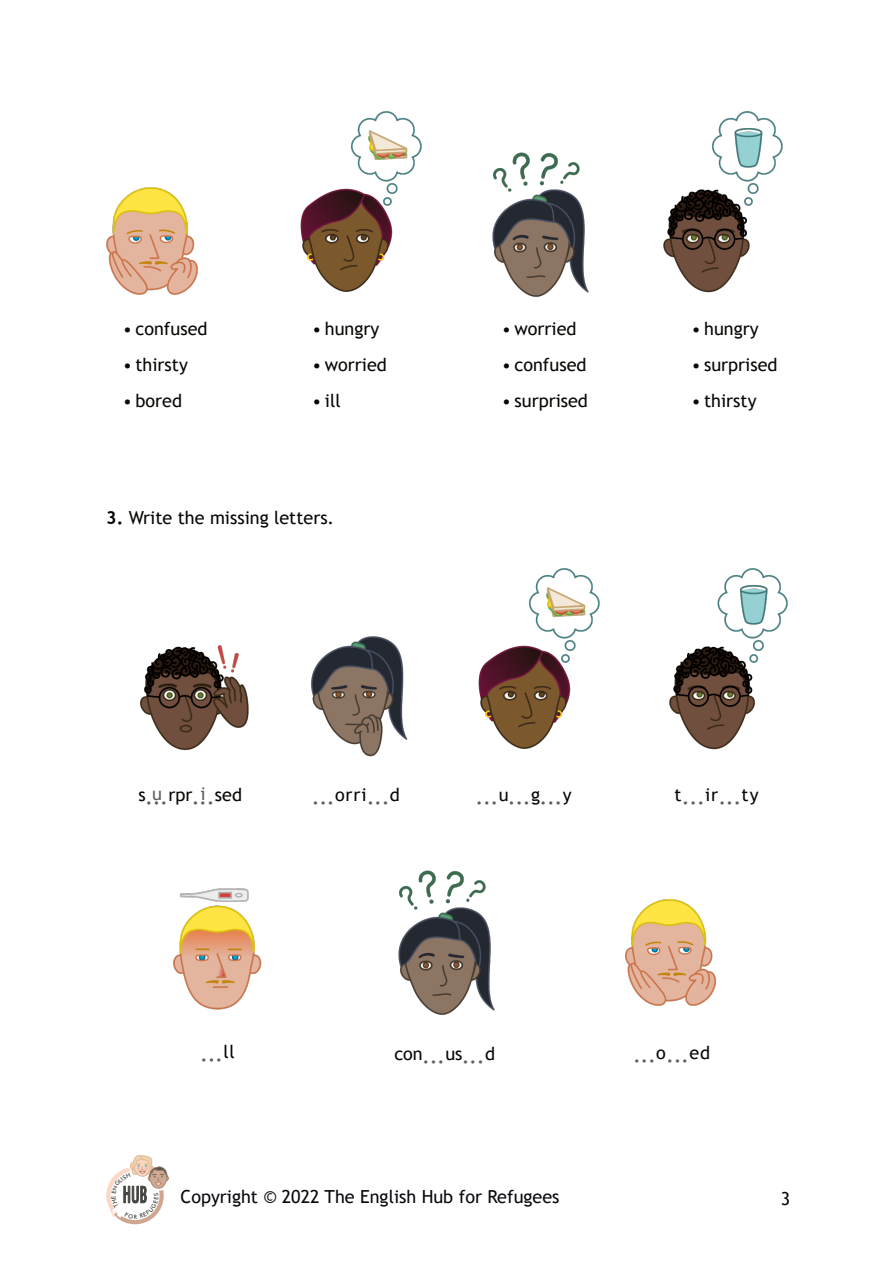
<style>
.page{position:relative;width:893px;height:1263px;background:#fff}
.page>*{position:absolute;margin:0;border:0;box-sizing:border-box;transform-origin:0 0}
.t1{font:18px "Trebuchet MS";color:#080704}
.t2{font:700 18px "Trebuchet MS";color:#5f5e5d}
.t3{font:18px "Trebuchet MS";color:#0a080e}
.t4{font:18px "Trebuchet MS";color:#5f5e5d}
.s1{font-weight:700}
.s2{font-weight:700;color:#5f5e5d}
.s3{font-weight:700;color:#605e5d}
</style>
<div class="page">
<img style="left:140px;top:645px;width:109px;height:106px">
<img style="left:173px;top:888px;width:89px;height:122px">
<img style="left:311px;top:636px;width:97px;height:121px">
<img style="left:478px;top:568px;width:122px;height:181px">
<img style="left:625px;top:899px;width:92px;height:107px">
<img style="left:669px;top:568px;width:119px;height:182px">
<img style="left:398px;top:870px;width:97px;height:145px">
<img style="left:300px;top:111px;width:122px;height:181px">
<img style="left:106px;top:187px;width:92px;height:108px">
<img style="left:663px;top:111px;width:120px;height:182px">
<img style="left:492px;top:152px;width:97px;height:145px">
<svg style="left:106px;top:1155px;width:63px;height:69px"></svg>
<p class="t1" style="left:123px;top:322px;width:86px">• confused</p>
<p class="t1" style="left:123px;top:358px;width:67px">• thirsty</p>
<p class="t1" style="left:123px;top:394px;width:61px">• bored</p>
<p class="t1" style="left:312px;top:321px;width:69px">• hungry</p>
<p class="t1" style="left:312px;top:357px;width:76px">• worried</p>
<p class="t1" style="left:312px;top:393px;width:30px">• ill</p>
<p class="t1" style="left:106px;top:511px;width:229px"><span class="s1">3.</span> Write the missing letters.</p>
<p class="t1" style="left:502px;top:321px;width:76px">• worried</p>
<p class="t1" style="left:502px;top:357px;width:86px">• confused</p>
<p class="t1" style="left:502px;top:393px;width:88px">• surprised</p>
<p class="t1" style="left:691px;top:321px;width:69px">• hungry</p>
<p class="t1" style="left:691px;top:357px;width:88px">• surprised</p>
<p class="t1" style="left:691px;top:393px;width:67px">• thirsty</p>
<p class="t4" style="left:152px;top:787px;width:11px">u</p>
<p class="t4" style="left:201px;top:787px;width:7px">i</p>
<p class="t2" style="left:313px;top:791px;width:89px">...<sup>orri</sup>...<sup>d</sup></p>
<p class="t1" style="left:139px;top:788px;width:105px">s<span class="s2">...</span>rpr<span class="s2">...</span>sed</p>
<p class="t2" style="left:476px;top:791px;width:97px">...<sup>u</sup>...<sup>g</sup>...<sup>y</sup></p>
<p class="t2" style="left:675px;top:791px;width:85px"><sup>t</sup>...<sup>ir</sup>...<sup>ty</sup></p>
<p class="t2" style="left:201px;top:1047px;width:36px">...<sup>ll</sup></p>
<p class="t1" style="left:394px;top:1047px;width:102px">con<span class="s2">...</span>us<span class="s3">...</span>d</p>
<p class="t2" style="left:634px;top:1048px;width:78px">...<sup>o</sup>...<sup>ed</sup></p>
<p class="t3" style="left:181px;top:1190px;width:380px">Copyright © 2022 The English Hub for Refugees</p>
<p class="t3" style="left:781px;top:1191px;width:11px">3</p>
</div>
